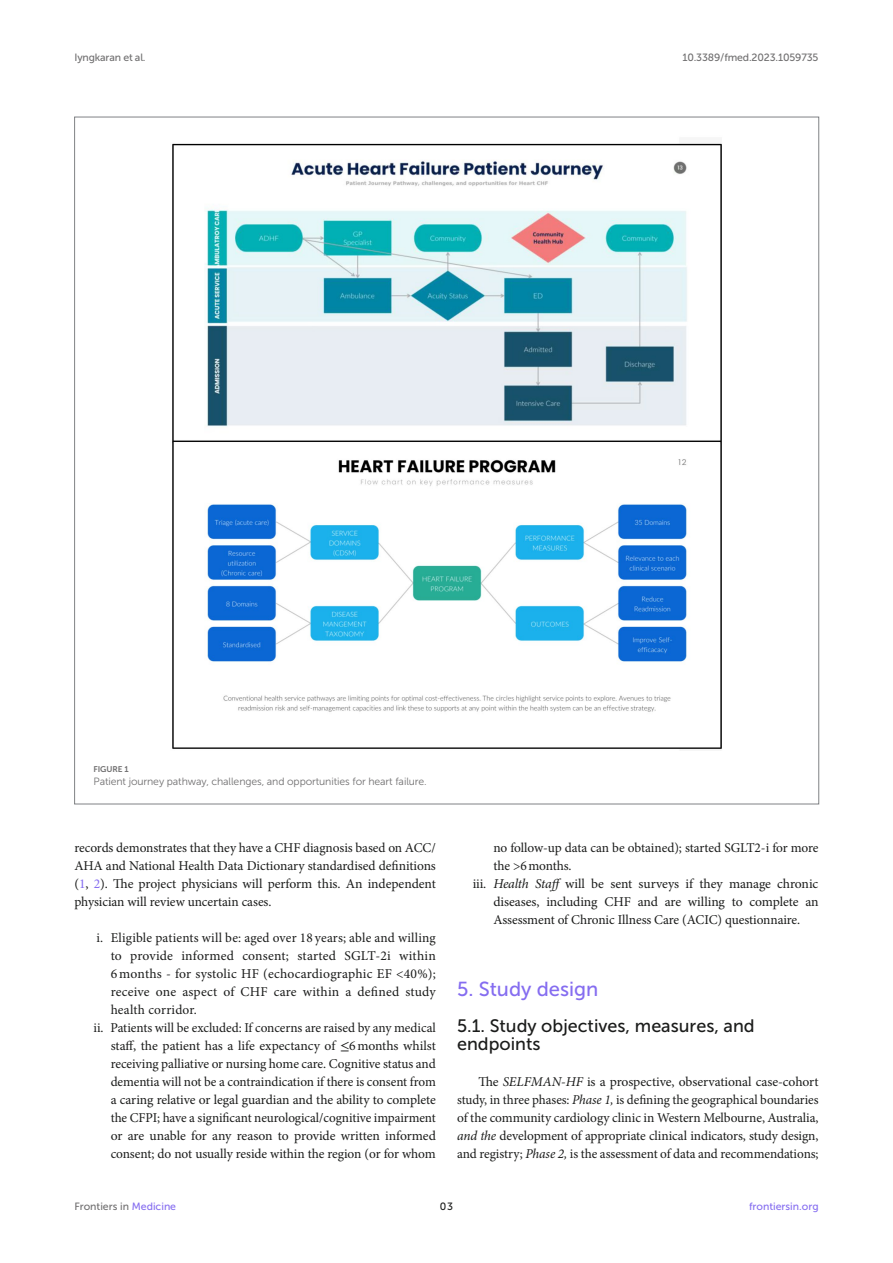
<style>
.page{position:relative;width:893px;height:1263px;background:#fff}
.page>*{position:absolute;margin:0;border:0;box-sizing:border-box;transform-origin:0 0}
.HEAD_1{font:20.25px "Museo Sans 500";color:#856df0}
.HEAD_2_after_HEAD_1{font:18px/18px "Museo Sans 500";color:#1b1c1b}
.TEXT_FLUSH{font:13.5px/18px "Minion Pro";letter-spacing:-.005em;color:#1b1c1b;text-align:justify}
.NL_MID{font:13.5px/18px "Minion Pro";letter-spacing:-.01em;color:#1b1c1b;text-align:justify}
.NL_ABV{font:13.5px/18px "Minion Pro";letter-spacing:.015em;color:#1b1c1b;text-align:justify}
.NL_BLW{font:13.5px/18px "Minion Pro";letter-spacing:-.005em;color:#1b1c1b;text-align:justify}
.FIG_LEG{font:10.5px "Museo Sans 300";letter-spacing:-.01em;color:#706f70}
.t1{font:10.5px "Museo Sans 500";letter-spacing:-.015em;color:#706f70}
.t2{font:10.5px "Museo Sans 500";color:#856df0}
.t3{font:10.5px "Museo Sans 500";color:#1b1c1b}
.FIG_HD{font:8.25px "Museo Sans 700";letter-spacing:-.01em;color:#706f70}
.s1{color:#856df0}
.s2{font-family:"STIX General"}
.s3{font-style:italic}
</style>
<div class="page">
<img style="left:172px;top:142px;width:550px;height:608px">
<p class="t1" style="left:74px;top:51px;width:73px">Iyngkaran et al.</p>
<p class="t1" style="left:682px;top:51px;width:138px">10.3389/fmed.2023.1059735</p>
<p class="FIG_HD" style="left:94px;top:764px;width:37px">FIGURE 1</p>
<p class="FIG_LEG" style="left:94px;top:776px;width:335px">Patient journey pathway, challenges, and opportunities for heart failure.</p>
<p class="TEXT_FLUSH" style="left:74px;top:839px;width:363px">records demonstrates that they have a CHF diagnosis based on ACC/ AHA and National Health Data Dictionary standardised definitions (<span class="s1">1</span>, <span class="s1">2</span>). The project physicians will perform this. An independent physician will review uncertain cases.</p>
<p class="NL_ABV" style="left:111px;top:929px;width:327px;text-indent:-14px">i. Eligible patients will be: aged over 18 years; able and willing to provide informed consent; started SGLT-2i within 6 months - for systolic HF (echocardiographic EF &lt;40%); receive one aspect of CHF care within a defined study health corridor.</p>
<p class="NL_MID" style="left:111px;top:1019px;width:327px;text-indent:-17px">ii. Patients will be excluded: If concerns are raised by any medical staff, the patient has a life expectancy of <span class="s2">≤</span>6months whilst receiving palliative or nursing home care. Cognitive status and dementia will not be a contraindication if there is consent from a caring relative or legal guardian and the ability to complete the CFPI; have a significant neurological/cognitive impairment or are unable for any reason to provide written informed consent; do not usually reside within the region (or for whom</p>
<p class="NL_MID" style="left:493px;top:839px;width:327px">no follow-up data can be obtained); started SGLT2-i for more the &gt;6months.</p>
<p class="NL_BLW" style="left:493px;top:875px;width:327px;text-indent:-21px">iii. <span class="s3">Health Staff</span> will be sent surveys if they manage chronic diseases, including CHF and are willing to complete an Assessment of Chronic Illness Care (ACIC) questionnaire.</p>
<p class="HEAD_1" style="left:457px;top:978px;width:143px">5. Study design</p>
<p class="HEAD_2_after_HEAD_1" style="left:457px;top:1017px;width:299px">5.1. Study objectives, measures, and endpoints</p>
<p class="TEXT_FLUSH" style="left:457px;top:1073px;width:363px;text-indent:21px">The <span class="s3">SELFMAN-HF</span> is a prospective, observational case-cohort study, in three phases: <span class="s3">Phase 1,</span> is defining the geographical boundaries of the community cardiology clinic in Western Melbourne, Australia, <span class="s3">and the</span> development of appropriate clinical indicators, study design, and registry; <span class="s3">Phase 2,</span> is the assessment of data and recommendations;</p>
<p class="t1" style="left:74px;top:1200px;width:103px">Frontiers in <span class="s1">Medicine</span></p>
<p class="t3" style="left:440px;top:1200px;width:15px">03</p>
<p class="t2" style="left:749px;top:1200px;width:71px">frontiersin.org</p>
</div>
